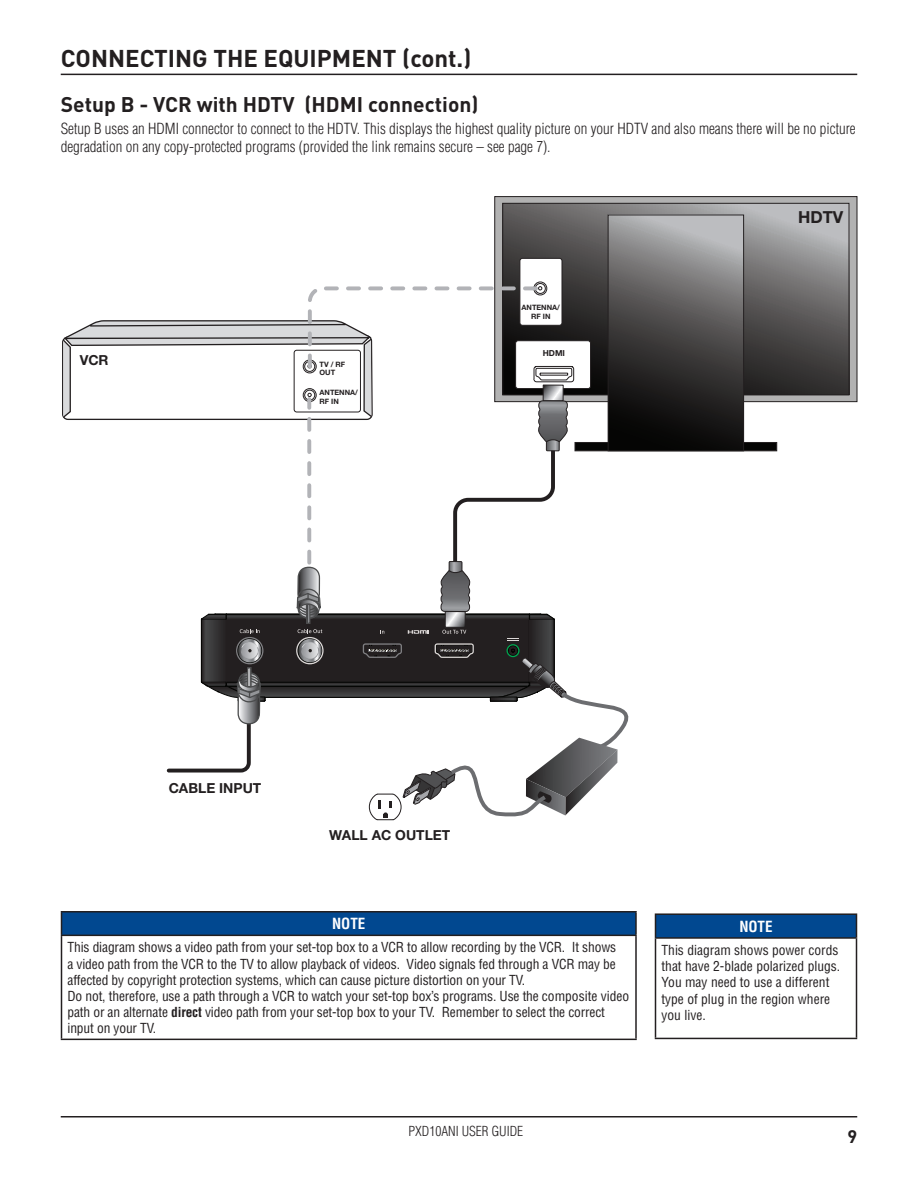
<style>
.page{position:relative;width:918px;height:1188px;background:#fff}
.page>*{position:absolute;margin:0;border:0;box-sizing:border-box;transform-origin:0 0}
.Header__no_TOC{font:700 24px "DIN";color:#231f20}
.Heading_2{font:700 21px "DIN";color:#231f20}
.t1{font:700 18px "DIN";color:#231f20}
.t2{font:700 16.65px "Helvetica Neue";color:#231f20}
.body{font:300 condensed 15px/18.8px "Helvetica";color:#231f20}
.Cell_heading{font:700 condensed 15px "Helvetica";color:#fff}
.t3{font:700 13.8px "Helvetica Neue";color:#231f20}
.Cell_body_Reg{font:condensed 13.5px/16.2px "Helvetica";letter-spacing:-.01em;color:#231f20}
.t4{font:300 condensed 13.5px "Helvetica";color:#231f20}
.t5{font:700 8.25px "Helvetica Neue";color:#231f20}
.t6{font:700 7.35px/8.9px "Helvetica Neue";color:#231f20}
.s1{font-weight:700}
</style>
<div class="page">
<hr style="left:61px;top:1116px;width:796px;height:2px;background:#231f20">
<hr style="left:61px;top:74px;width:796px;height:1px;background:#231f20">
<div style="left:62px;top:912px;width:574px;height:23px;background:#014890"></div>
<hr style="left:61px;top:911px;width:576px;height:2px;background:#231f20">
<svg style="left:61px;top:913px;width:1px;height:22px"></svg>
<hr style="left:635px;top:913px;width:2px;height:22px;background:#231f20">
<hr style="left:61px;top:935px;width:576px;height:1px;background:#231f20">
<hr style="left:61px;top:936px;width:1px;height:103px;background:#231f20">
<hr style="left:635px;top:936px;width:2px;height:103px;background:#231f20">
<hr style="left:61px;top:1039px;width:576px;height:1px;background:#231f20">
<div style="left:656px;top:914px;width:200px;height:24px;background:#014890"></div>
<hr style="left:655px;top:913px;width:202px;height:2px;background:#231f20">
<svg style="left:655px;top:915px;width:1px;height:22px"></svg>
<svg style="left:856px;top:915px;width:1px;height:22px"></svg>
<hr style="left:655px;top:937px;width:202px;height:2px;background:#231f20">
<hr style="left:655px;top:939px;width:1px;height:99px;background:#231f20">
<hr style="left:856px;top:939px;width:1px;height:99px;background:#231f20">
<hr style="left:655px;top:1038px;width:202px;height:1px;background:#231f20">
<svg style="left:494px;top:196px;width:363px;height:206px;background:#9b9a9a"></svg>
<svg style="left:504px;top:205px;width:343px;height:188px;background:#696868"></svg>
<div style="left:502px;top:203px;width:347px;height:192px;border:1px solid #231f20"></div>
<div style="left:575px;top:442px;width:202px;height:9px;background:#050504;border:1px solid #231f20"></div>
<svg style="left:610px;top:217px;width:132px;height:228px;background:#5a5959"></svg>
<div style="left:608px;top:215px;width:136px;height:236px;border:1px solid #231f20"></div>
<div style="left:520px;top:258px;width:42px;height:67px;background:#fff;border-radius:3px"></div>
<div style="left:520px;top:258px;width:42px;height:68px;border:1px solid #231f20;border-radius:3px"></div>
<svg style="left:62px;top:281px;width:579px;height:539px"></svg>
<p class="Header__no_TOC" style="left:61px;top:42px;width:412px">CONNECTING THE EQUIPMENT (cont.)</p>
<p class="Heading_2" style="left:61px;top:91px;width:419px">Setup B - VCR with HDTV (HDMI connection)</p>
<p class="body" style="left:61px;top:119px;width:796px">Setup B uses an HDMI connector to connect to the HDTV. This displays the highest quality picture on your HDTV and also means there will be no picture degradation on any copy-protected programs (provided the link remains secure – see page 7).</p>
<p class="t3" style="left:80px;top:349px;width:30px">VCR</p>
<p class="t6" style="left:320px;top:360px;width:27px">TV / RF<br>OUT</p>
<p class="t6" style="left:320px;top:388px;width:40px">ANTENNA/<br>RF IN</p>
<p class="t6" style="left:522px;top:303px;width:40px;text-align:center">ANTENNA/<br>RF IN</p>
<p class="t5" style="left:543px;top:346px;width:24px">HDMI</p>
<p class="t2" style="left:798px;top:204px;width:47px">HDTV</p>
<p class="t3" style="left:169px;top:777px;width:94px">CABLE INPUT</p>
<p class="t3" style="left:329px;top:824px;width:123px">WALL AC OUTLET</p>
<p class="Cell_heading" style="left:332px;top:915px;width:35px">NOTE</p>
<p class="Cell_body_Reg" style="left:68px;top:939px;width:563px">This diagram shows a video path from your set-top box to a VCR to allow recording by the VCR. It shows<br>a video path from the VCR to the TV to allow playback of videos. Video signals fed through a VCR may be affected by copyright protection systems, which can cause picture distortion on your TV.<br>Do not, therefore, use a path through a VCR to watch your set-top box’s programs. Use the composite video path or an alternate <span class="s1">direct</span> video path from your set-top box to your TV. Remember to select the correct input on your TV.</p>
<p class="Cell_heading" style="left:739px;top:917px;width:35px">NOTE</p>
<p class="Cell_body_Reg" style="left:662px;top:942px;width:180px">This diagram shows power cords that have 2-blade polarized plugs.<br>You may need to use a different type of plug in the region where you live.</p>
<p class="t4" style="left:408px;top:1123px;width:116px">PXD10ANI USER GUIDE</p>
<h3 class="t1" style="left:847px;top:1125px;width:11px">9</h3>
</div>
